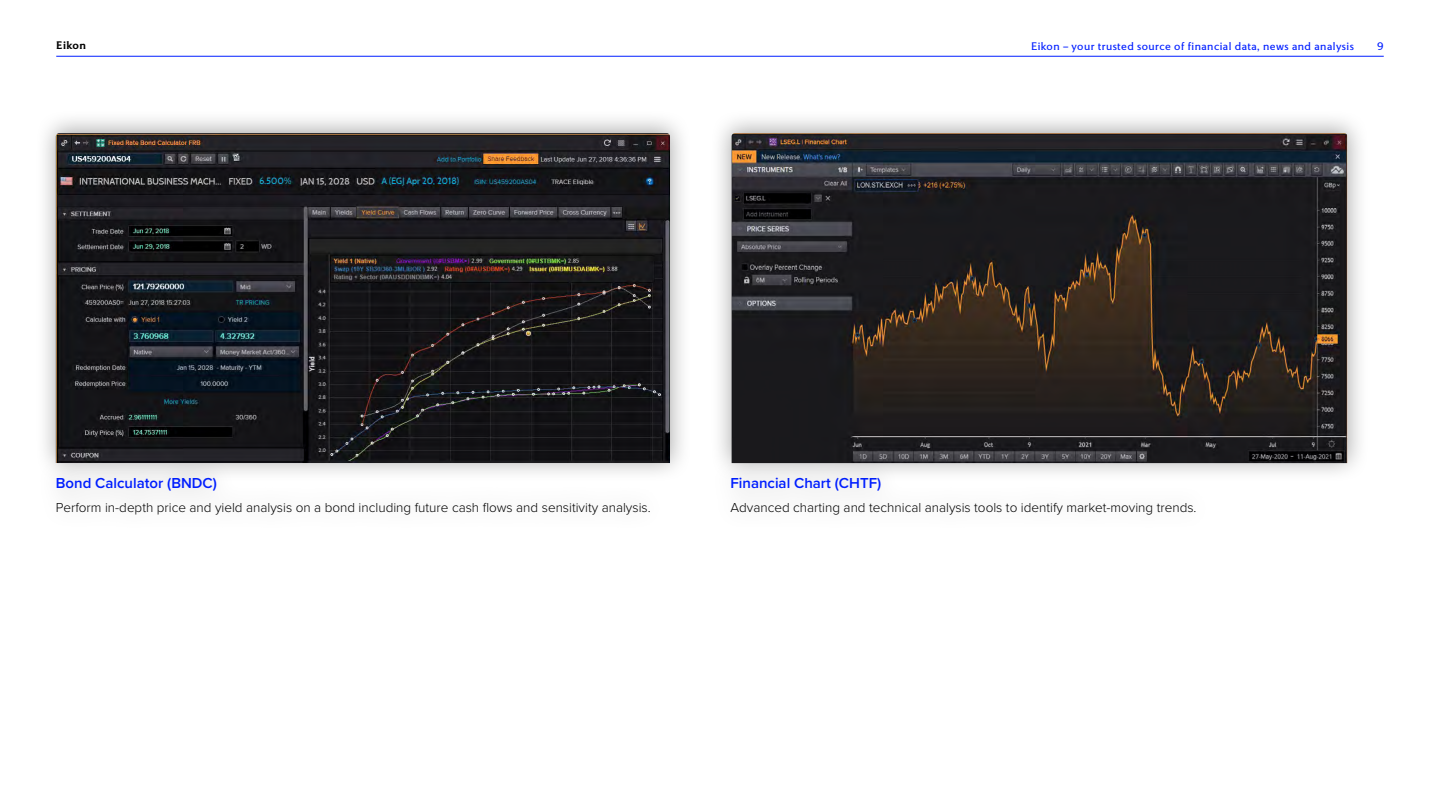
<style>
.page{position:relative;width:1440px;height:810px;background:#fff}
.page>*{position:absolute;margin:0;border:0;box-sizing:border-box;transform-origin:0 0}
.t1{font:600 15px "Proxima Nova";color:#001eff}
.t2{font:300 13.5px "Proxima Nova";color:#000}
.t3{font:11.25px "LSEG Motto";letter-spacing:.04em;color:#001eff}
.t4{font:600 11.25px "LSEG Motto";letter-spacing:.04em;color:#000}
</style>
<div class="page">
<hr style="left:56px;top:56px;width:1328px;height:1px;background:#001eff">
<div style="left:710px;top:110px;width:659px;height:372px;background:#000;opacity:.35"></div>
<img style="left:732px;top:133px;width:616px;height:330px">
<div style="left:34px;top:110px;width:658px;height:372px;background:#000;opacity:.35"></div>
<img style="left:56px;top:133px;width:614px;height:330px">
<p class="t4" style="left:56px;top:38px;width:31px">Eikon</p>
<p class="t3" style="left:1031px;top:39px;width:324px">Eikon – your trusted source of financial data, news and analysis</p>
<p class="t3" style="left:1377px;top:39px;width:8px">9</p>
<p class="t1" style="left:56px;top:472px;width:163px">Bond Calculator (BNDC)</p>
<p class="t2" style="left:56px;top:498px;width:596px">Perform in-depth price and yield analysis on a bond including future cash flows and sensitivity analysis.</p>
<p class="t1" style="left:730px;top:472px;width:152px">Financial Chart (CHTF)</p>
<p class="t2" style="left:730px;top:498px;width:468px">Advanced charting and technical analysis tools to identify market-moving trends.</p>
</div>
